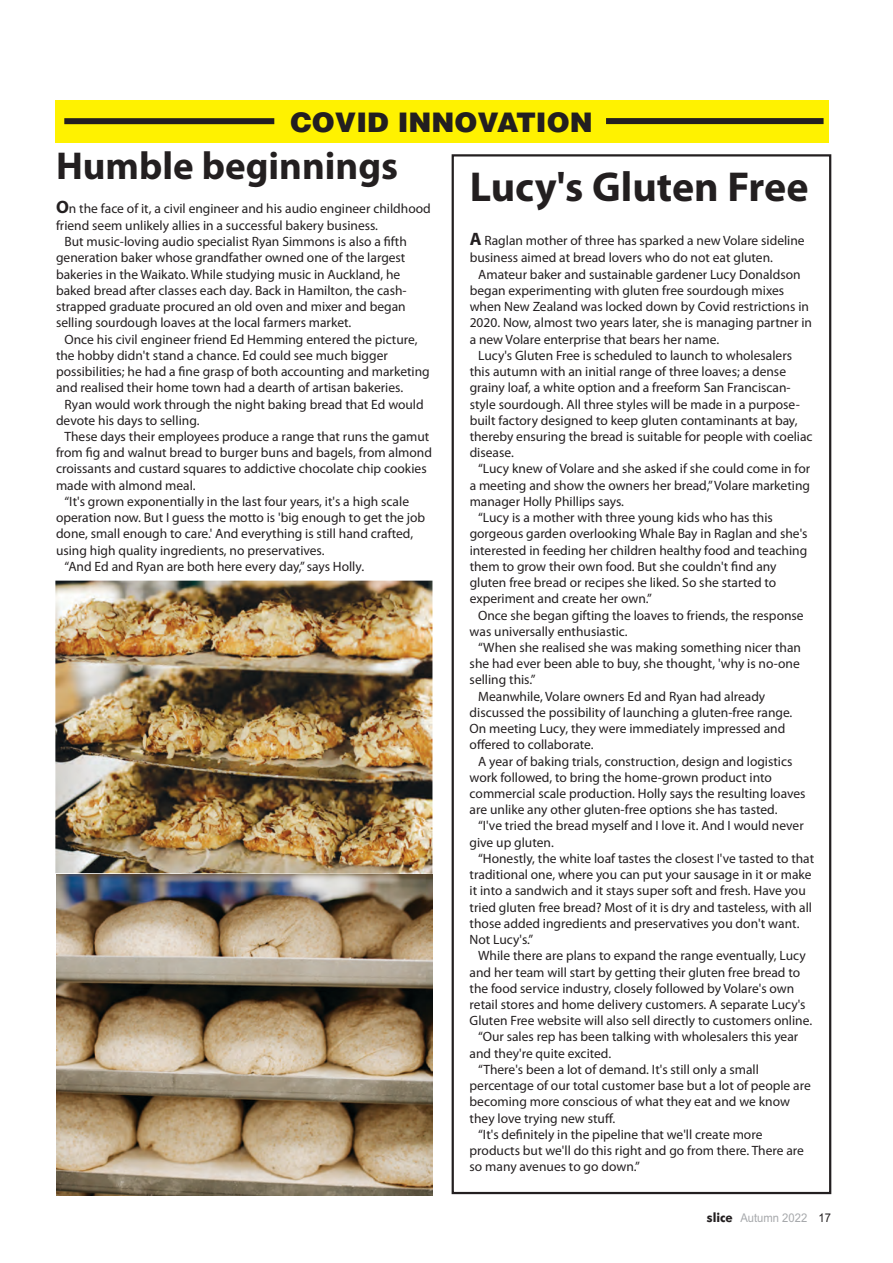
<style>
.page{position:relative;width:893px;height:1263px;background:#fff}
.page>*{position:absolute;margin:0;border:0;box-sizing:border-box;transform-origin:0 0}
.t1{font:700 42px "Myriad Pro";color:#231f20}
.t2{font:700 39px "Myriad Pro";color:#231f20}
.t3{font:900 27px "Helvetica LT Std";color:#231f20}
.t4{font:13.5px "Myriad Pro";color:#231f20}
.t5{font:12px "Arial";color:#a7a9ac;scale:.94 1}
.s1{font-weight:700;font-size:18px}
.s2{font-family:"Futura BT";font-weight:700;font-size:12.75px;color:#231f20}
.s3{color:#231f20}
</style>
<div class="page">
<img style="left:55px;top:581px;width:377px;height:614px">
<div style="left:55px;top:100px;width:774px;height:43px;background:#fff200"></div>
<div style="left:64px;top:118px;width:210px;height:6px;background:#231f20"></div>
<div style="left:606px;top:118px;width:218px;height:6px;background:#231f20"></div>
<div style="left:452px;top:154px;width:379px;height:1040px;border:2px solid #231f20"></div>
<p class="t3" style="left:290px;top:112px;width:304px">COVID INNOVATION</p>
<p class="t2" style="left:56px;top:150px;width:344px">Humble beginnings</p>
<p class="t4" style="left:56px;top:203px;width:376px"><span class="s1">O</span>n the face of it, a civil engineer and his audio engineer childhood</p>
<p class="t4" style="left:56px;top:220px;width:324px">friend seem unlikely allies in a successful bakery business.</p>
<p class="t4" style="left:65px;top:236px;width:344px">But music-loving audio specialist Ryan Simmons is also a fifth</p>
<p class="t4" style="left:56px;top:252px;width:351px">generation baker whose grandfather owned one of the largest</p>
<p class="t4" style="left:56px;top:269px;width:346px">bakeries in the Waikato. While studying music in Auckland, he</p>
<p class="t4" style="left:56px;top:285px;width:352px">baked bread after classes each day. Back in Hamilton, the cash-</p>
<p class="t4" style="left:56px;top:301px;width:351px">strapped graduate procured an old oven and mixer and began</p>
<p class="t4" style="left:56px;top:317px;width:297px">selling sourdough loaves at the local farmers market.</p>
<p class="t4" style="left:65px;top:333px;width:354px">Once his civil engineer friend Ed Hemming entered the picture,</p>
<p class="t4" style="left:56px;top:350px;width:333px">the hobby didn't stand a chance. Ed could see much bigger</p>
<p class="t4" style="left:56px;top:366px;width:375px">possibilities; he had a fine grasp of both accounting and marketing</p>
<p class="t4" style="left:56px;top:382px;width:349px">and realised their home town had a dearth of artisan bakeries.</p>
<p class="t4" style="left:65px;top:398px;width:361px">Ryan would work through the night baking bread that Ed would</p>
<p class="t4" style="left:56px;top:415px;width:145px">devote his days to selling.</p>
<p class="t4" style="left:65px;top:431px;width:366px">These days their employees produce a range that runs the gamut</p>
<p class="t4" style="left:56px;top:447px;width:377px">from fig and walnut bread to burger buns and bagels, from almond</p>
<p class="t4" style="left:56px;top:463px;width:372px">croissants and custard squares to addictive chocolate chip cookies</p>
<p class="t4" style="left:56px;top:479px;width:141px">made with almond meal.</p>
<p class="t4" style="left:65px;top:496px;width:346px">“It's grown exponentially in the last four years, it's a high scale</p>
<p class="t4" style="left:56px;top:512px;width:371px">operation now. But I guess the motto is 'big enough to get the job</p>
<p class="t4" style="left:56px;top:528px;width:359px">done, small enough to care.' And everything is still hand crafted,</p>
<p class="t4" style="left:56px;top:544px;width:270px">using high quality ingredients, no preservatives.</p>
<p class="t4" style="left:65px;top:561px;width:301px">“And Ed and Ryan are both here every day,” says Holly.</p>
<p class="t1" style="left:470px;top:169px;width:340px">Lucy's Gluten Free</p>
<p class="t4" style="left:470px;top:235px;width:337px"><span class="s1">A</span> Raglan mother of three has sparked a new Volare sideline</p>
<p class="t4" style="left:470px;top:252px;width:305px">business aimed at bread lovers who do not eat gluten.</p>
<p class="t4" style="left:478px;top:269px;width:324px">Amateur baker and sustainable gardener Lucy Donaldson</p>
<p class="t4" style="left:470px;top:285px;width:316px">began experimenting with gluten free sourdough mixes</p>
<p class="t4" style="left:470px;top:301px;width:341px">when New Zealand was locked down by Covid restrictions in</p>
<p class="t4" style="left:470px;top:317px;width:344px">2020. Now, almost two years later, she is managing partner in</p>
<p class="t4" style="left:470px;top:333px;width:251px">a new Volare enterprise that bears her name.</p>
<p class="t4" style="left:478px;top:350px;width:315px">Lucy's Gluten Free is scheduled to launch to wholesalers</p>
<p class="t4" style="left:470px;top:366px;width:318px">this autumn with an initial range of three loaves; a dense</p>
<p class="t4" style="left:470px;top:382px;width:323px">grainy loaf, a white option and a freeform San Franciscan-</p>
<p class="t4" style="left:470px;top:398px;width:332px">style sourdough. All three styles will be made in a purpose-</p>
<p class="t4" style="left:470px;top:415px;width:329px">built factory designed to keep gluten contaminants at bay,</p>
<p class="t4" style="left:470px;top:431px;width:344px">thereby ensuring the bread is suitable for people with coeliac</p>
<p class="t4" style="left:470px;top:447px;width:46px">disease.</p>
<p class="t4" style="left:478px;top:463px;width:333px">“Lucy knew of Volare and she asked if she could come in for</p>
<p class="t4" style="left:470px;top:479px;width:342px">a meeting and show the owners her bread,” Volare marketing</p>
<p class="t4" style="left:470px;top:496px;width:156px">manager Holly Phillips says.</p>
<p class="t4" style="left:478px;top:512px;width:296px">“Lucy is a mother with three young kids who has this</p>
<p class="t4" style="left:470px;top:528px;width:339px">gorgeous garden overlooking Whale Bay in Raglan and she's</p>
<p class="t4" style="left:470px;top:544px;width:339px">interested in feeding her children healthy food and teaching</p>
<p class="t4" style="left:470px;top:561px;width:308px">them to grow their own food. But she couldn't find any</p>
<p class="t4" style="left:470px;top:577px;width:308px">gluten free bread or recipes she liked. So she started to</p>
<p class="t4" style="left:470px;top:593px;width:184px">experiment and create her own.”</p>
<p class="t4" style="left:478px;top:609px;width:327px">Once she began gifting the loaves to friends, the response</p>
<p class="t4" style="left:470px;top:626px;width:159px">was universally enthusiastic.</p>
<p class="t4" style="left:478px;top:642px;width:324px">“When she realised she was making something nicer than</p>
<p class="t4" style="left:470px;top:658px;width:332px">she had ever been able to buy, she thought, 'why is no-one</p>
<p class="t4" style="left:470px;top:674px;width:67px">selling this.”</p>
<p class="t4" style="left:478px;top:690px;width:289px">Meanwhile, Volare owners Ed and Ryan had already</p>
<p class="t4" style="left:470px;top:707px;width:324px">discussed the possibility of launching a gluten-free range.</p>
<p class="t4" style="left:470px;top:723px;width:317px">On meeting Lucy, they were immediately impressed and</p>
<p class="t4" style="left:470px;top:739px;width:125px">offered to collaborate.</p>
<p class="t4" style="left:478px;top:755px;width:316px">A year of baking trials, construction, design and logistics</p>
<p class="t4" style="left:470px;top:772px;width:304px">work followed, to bring the home-grown product into</p>
<p class="t4" style="left:470px;top:788px;width:337px">commercial scale production. Holly says the resulting loaves</p>
<p class="t4" style="left:470px;top:804px;width:309px">are unlike any other gluten-free options she has tasted.</p>
<p class="t4" style="left:478px;top:820px;width:327px">“I've tried the bread myself and I love it. And I would never</p>
<p class="t4" style="left:470px;top:836px;width:86px">give up gluten.</p>
<p class="t4" style="left:478px;top:853px;width:338px">“Honestly, the white loaf tastes the closest I've tasted to that</p>
<p class="t4" style="left:470px;top:869px;width:343px">traditional one, where you can put your sausage in it or make</p>
<p class="t4" style="left:470px;top:885px;width:338px">it into a sandwich and it stays super soft and fresh. Have you</p>
<p class="t4" style="left:470px;top:901px;width:344px">tried gluten free bread? Most of it is dry and tasteless, with all</p>
<p class="t4" style="left:470px;top:918px;width:331px">those added ingredients and preservatives you don't want.</p>
<p class="t4" style="left:470px;top:934px;width:65px">Not Lucy's.”</p>
<p class="t4" style="left:478px;top:950px;width:329px">While there are plans to expand the range eventually, Lucy</p>
<p class="t4" style="left:470px;top:966px;width:332px">and her team will start by getting their gluten free bread to</p>
<p class="t4" style="left:470px;top:983px;width:326px">the food service industry, closely followed by Volare's own</p>
<p class="t4" style="left:470px;top:999px;width:338px">retail stores and home delivery customers. A separate Lucy's</p>
<p class="t4" style="left:470px;top:1015px;width:344px">Gluten Free website will also sell directly to customers online.</p>
<p class="t4" style="left:478px;top:1031px;width:322px">“Our sales rep has been talking with wholesalers this year</p>
<p class="t4" style="left:470px;top:1047px;width:143px">and they're quite excited.</p>
<p class="t4" style="left:478px;top:1064px;width:282px">“There's been a lot of demand. It's still only a small</p>
<p class="t4" style="left:470px;top:1080px;width:343px">percentage of our total customer base but a lot of people are</p>
<p class="t4" style="left:470px;top:1096px;width:322px">becoming more conscious of what they eat and we know</p>
<p class="t4" style="left:470px;top:1112px;width:147px">they love trying new stuff.</p>
<p class="t4" style="left:478px;top:1129px;width:286px">“It's definitely in the pipeline that we'll create more</p>
<p class="t4" style="left:470px;top:1145px;width:336px">products but we'll do this right and go from there. There are</p>
<p class="t4" style="left:470px;top:1161px;width:172px">so many avenues to go down.”</p>
<p class="t5" style="left:707px;top:1213px;width:133px"><span class="s2">slice</span> Autumn 2022 <span class="s3">17</span></p>
</div>
